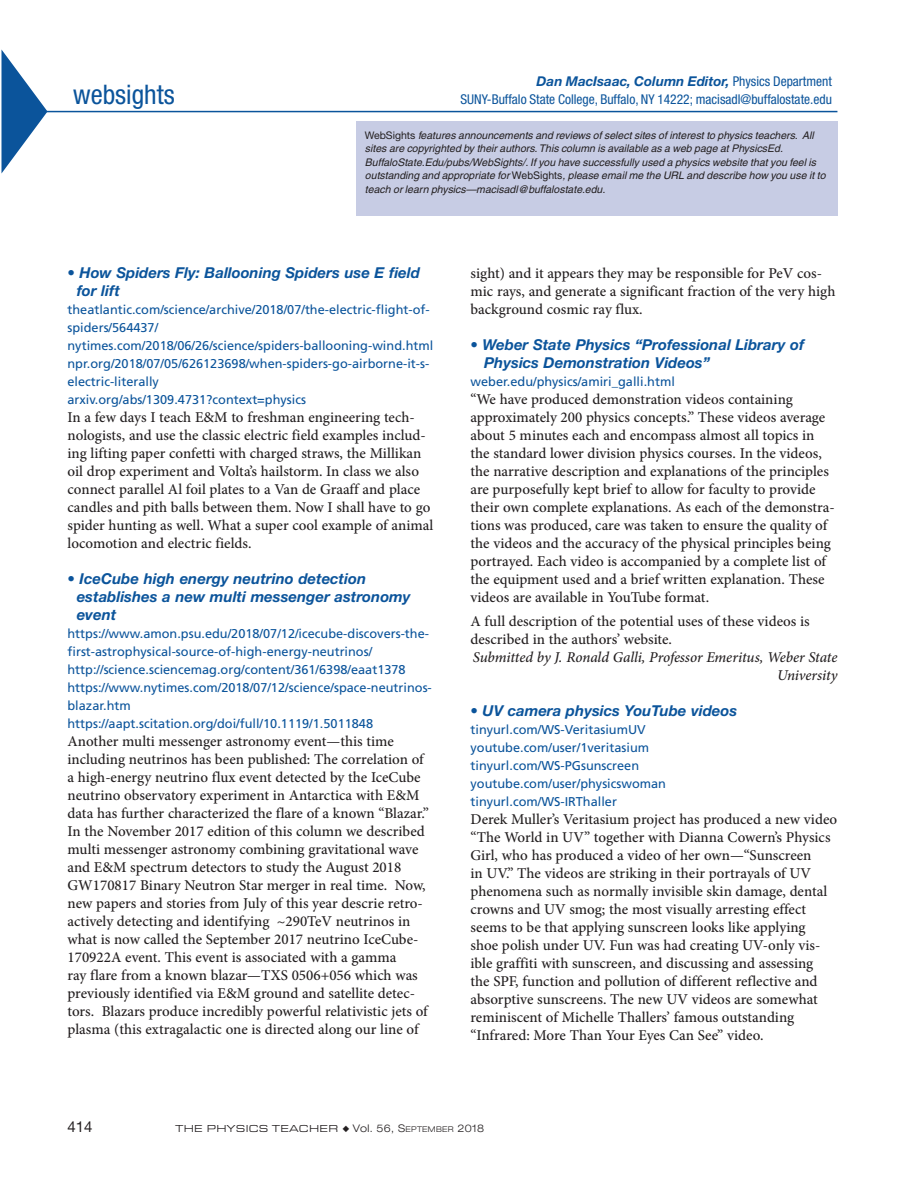
<style>
.page{position:relative;width:905px;height:1188px;background:#fff}
.page>*{position:absolute;margin:0;border:0;box-sizing:border-box;transform-origin:0 0}
.t1{font:condensed 27px "Helvetica Neue LT Std";color:#0b549b}
.t2{font:500 15px/18px "Minion Pro";color:#231f20}
.t3{font:italic 700 15px/18px "Helvetica Neue LT Std";color:#0b549b}
.t4{font:italic 500 15px/18px "Minion Pro";letter-spacing:-.01em;color:#231f20;text-align:right}
.t5{font:15px "Helvetica Neue LT Std";color:#231f20}
.t6{font:condensed 13.5px "Helvetica Neue LT Std";color:#0b549b}
.t7{font:italic 700 13.5px "Helvetica Neue LT Std";color:#0b549b}
.t8{font:12.75px/18px "Frutiger";color:#0b549b}
.t9{font:italic 10.5px/13.5px "Helvetica";color:#231f20}
.t10{font:10.5px "Eurostile Extended Roman DTC";letter-spacing:.03em;color:#231f20}
.s1{font-weight:400;font-style:normal;font-stretch:condensed}
.s2{font-family:"Helvetica Neue LT Std";font-style:normal}
.s3{font-style:normal}
.s4{font-family:"Helvetica Neue LT Std";font-weight:300;font-stretch:expanded}
.s5{font-family:"Helvetica Neue LT Std";font-weight:300;font-stretch:expanded;font-size:7.8px}
</style>
<div class="page">
<svg style="left:1px;top:50px;width:47px;height:123px"></svg>
<hr style="left:46px;top:111px;width:791px;height:1px;background:#0b549b">
<div style="left:356px;top:122px;width:481px;height:94px;background:#c7cce4"></div>
<p class="t7" style="left:536px;top:73px;width:297px">Dan MacIsaac, Column Editor, <span class="s1">Physics Department</span></p>
<h1 class="t1" style="left:73px;top:79px;width:103px">websights</h1>
<p class="t6" style="left:460px;top:92px;width:373px">SUNY-Buffalo State College, Buffalo, NY 14222; macisadl@buffalostate.edu</p>
<p class="t9" style="left:365px;top:128px;width:462px"><span class="s2">WebSights</span> features announcements and reviews of select sites of interest to physics teachers. All sites are copyrighted by their authors. This column is available as a web page at PhysicsEd.<br>BuffaloState.Edu/pubs/WebSights/. If you have successfully used a physics website that you feel is outstanding and appropriate for <span class="s3">WebSights</span>, please email me the URL and describe how you use it to teach or learn physics—macisadl@buffalostate.edu.</p>
<p class="t3" style="left:77px;top:263px;width:345px;text-indent:-9px">• How Spiders Fly: Ballooning Spiders use E field for lift</p>
<p class="t8" style="left:68px;top:300px;width:367px">theatlantic.com/science/archive/2018/07/the-electric-flight-of&shy;spiders/564437/ nytimes.com/2018/06/26/science/spiders-ballooning-wind.html npr.org/2018/07/05/626123698/when-spiders-go-airborne-it-s&shy;electric-literally<br>arxiv.org/abs/1309.4731?context=physics</p>
<p class="t2" style="left:68px;top:408px;width:367px">In a few days I teach E&amp;M to freshman engineering tech&shy;nologists, and use the classic electric field examples includ&shy;ing lifting paper confetti with charged straws, the Millikan oil drop experiment and Volta’s hailstorm. In class we also connect parallel Al foil plates to a Van de Graaff and place candles and pith balls between them. Now I shall have to go spider hunting as well. What a super cool example of animal locomotion and electric fields.</p>
<p class="t3" style="left:77px;top:569px;width:335px;text-indent:-9px">• IceCube high energy neutrino detection establishes a new multi messenger astronomy event</p>
<p class="t8" style="left:68px;top:624px;width:366px">https://www.amon.psu.edu/2018/07/12/icecube-discovers-the&shy;first-astrophysical-source-of-high-energy-neutrinos/ http://science.sciencemag.org/content/361/6398/eaat1378 https://www.nytimes.com/2018/07/12/science/space-neutrinos&shy;blazar.htm https://aapt.scitation.org/doi/full/10.1119/1.5011848</p>
<p class="t2" style="left:68px;top:732px;width:363px">Another multi messenger astronomy event—this time including neutrinos has been published: The correlation of a high-energy neutrino flux event detected by the IceCube neutrino observatory experiment in Antarctica with E&amp;M data has further characterized the flare of a known “Blazar.” In the November 2017 edition of this column we described multi messenger astronomy combining gravitational wave and E&amp;M spectrum detectors to study the August 2018<br>GW170817 Binary Neutron Star merger in real time. Now, new papers and stories from July of this year descrie retro&shy;actively detecting and identifying ~290TeV neutrinos in what is now called the September 2017 neutrino IceCube-170922A event. This event is associated with a gamma<br>ray flare from a known blazar—TXS 0506+056 which was previously identified via E&amp;M ground and satellite detec&shy;tors. Blazars produce incredibly powerful relativistic jets of plasma (this extragalactic one is directed along our line of</p>
<p class="t2" style="left:470px;top:264px;width:366px">sight) and it appears they may be responsible for PeV cos&shy;mic rays, and generate a significant fraction of the very high background cosmic ray flux.</p>
<p class="t3" style="left:484px;top:335px;width:321px;text-indent:-14px">• Weber State Physics “Professional Library of<br>Physics Demonstration Videos”</p>
<p class="t8" style="left:470px;top:373px;width:206px">weber.edu/physics/amiri_galli.html</p>
<p class="t2" style="left:470px;top:390px;width:366px">“We have produced demonstration videos containing approximately 200 physics concepts.” These videos average about 5 minutes each and encompass almost all topics in the standard lower division physics courses. In the videos, the narrative description and explanations of the principles are purposefully kept brief to allow for faculty to provide their own complete explanations. As each of the demonstra&shy;tions was produced, care was taken to ensure the quality of the videos and the accuracy of the physical principles being portrayed. Each video is accompanied by a complete list of the equipment used and a brief written explanation. These videos are available in YouTube format.</p>
<p class="t2" style="left:470px;top:612px;width:341px">A full description of the potential uses of these videos is described in the authors’ website.</p>
<p class="t4" style="left:473px;top:648px;width:366px">Submitted by J. Ronald Galli, Professor Emeritus, Weber State<br>University</p>
<p class="t3" style="left:470px;top:701px;width:268px">• UV camera physics YouTube videos</p>
<p class="t8" style="left:470px;top:721px;width:197px">tinyurl.com/WS-VeritasiumUV youtube.com/user/1veritasium tinyurl.com/WS-PGsunscreen youtube.com/user/physicswoman tinyurl.com/WS-IRThaller</p>
<p class="t2" style="left:470px;top:810px;width:368px">Derek Muller’s Veritasium project has produced a new video “The World in UV” together with Dianna Cowern’s Physics Girl, who has produced a video of her own—“Sunscreen<br>in UV.” The videos are striking in their portrayals of UV phenomena such as normally invisible skin damage, dental crowns and UV smog; the most visually arresting effect seems to be that applying sunscreen looks like applying<br>shoe polish under UV. Fun was had creating UV-only vis&shy;ible graffiti with sunscreen, and discussing and assessing<br>the SPF, function and pollution of different reflective and absorptive sunscreens. The new UV videos are somewhat reminiscent of Michelle Thallers’ famous outstanding “Infrared: More Than Your Eyes Can See” video.</p>
<p class="t5" style="left:68px;top:1117px;width:27px">414</p>
<p class="t10" style="left:176px;top:1123px;width:310px">THE PHYSICS TEACHER ◆ <span class="s4">V</span><span class="s4">ol.</span> <span class="s4">56, S</span><span class="s5">EPTEMBER</span> <span class="s4">2018</span></p>
</div>
